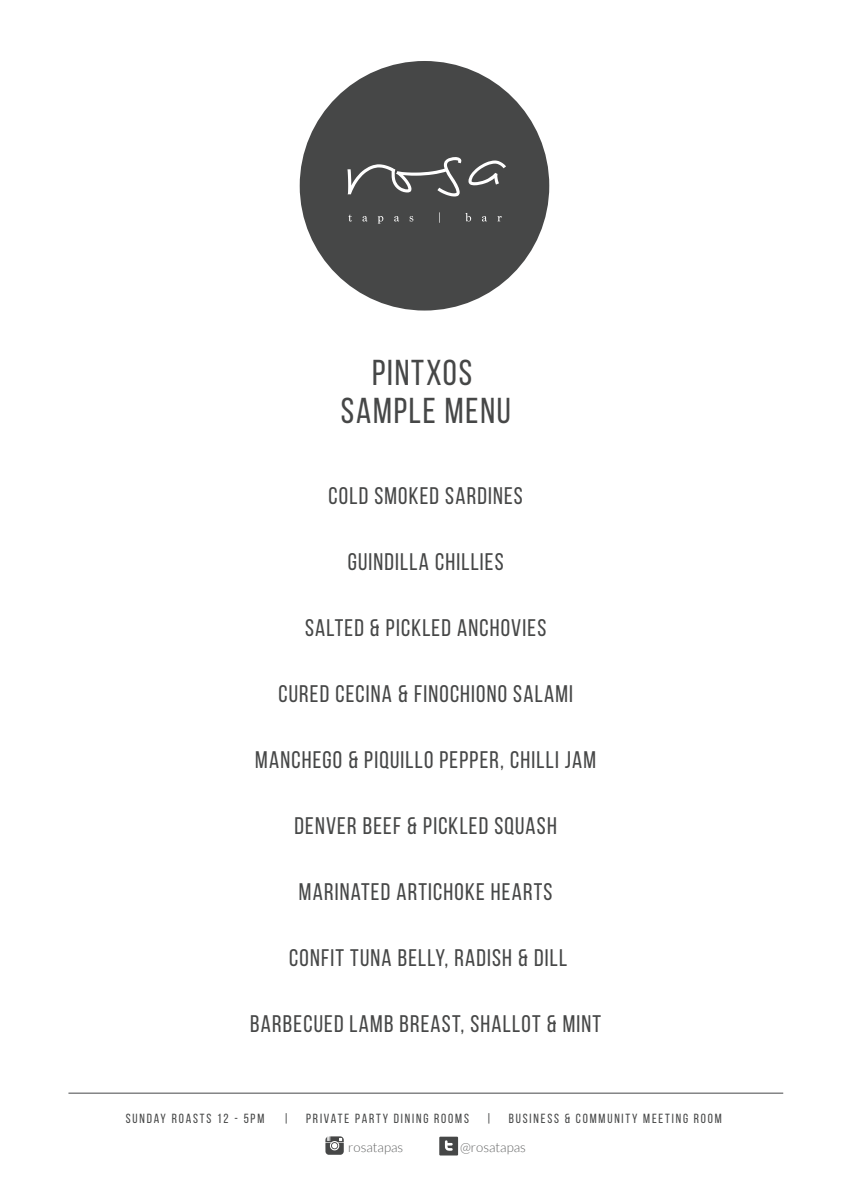
<style>
.page{position:relative;width:845px;height:1196px;background:#fff}
.page>*{position:absolute;margin:0;border:0;box-sizing:border-box;transform-origin:0 0}
.t1{font:36px/38px "Bebas Neue";letter-spacing:.05em;color:#464747;text-align:center}
.t2{font:24px "Bebas Neue";letter-spacing:.05em;color:#464747}
.t3{font:13.2px "Bebas Neue";letter-spacing:.14em;color:#464747}
.t4{font:300 13.2px "Lato";color:#626363}
</style>
<div class="page">
<div style="left:300px;top:61px;width:249px;height:249px;background:#464747;border-radius:50%"></div>
<svg style="left:347px;top:157px;width:115px;height:39px"></svg>
<svg style="left:468px;top:160px;width:38px;height:25px"></svg>
<svg style="left:348px;top:214px;width:4px;height:7px"></svg>
<svg style="left:362px;top:216px;width:5px;height:5px"></svg>
<svg style="left:378px;top:216px;width:5px;height:8px"></svg>
<svg style="left:394px;top:216px;width:5px;height:5px"></svg>
<svg style="left:410px;top:216px;width:3px;height:5px"></svg>
<svg style="left:465px;top:213px;width:6px;height:8px"></svg>
<svg style="left:482px;top:216px;width:5px;height:5px"></svg>
<svg style="left:497px;top:216px;width:5px;height:5px"></svg>
<svg style="left:439px;top:1136px;width:19px;height:19px"></svg>
<svg style="left:325px;top:1136px;width:19px;height:19px"></svg>
<hr style="left:68px;top:1092px;width:715px;height:1px;background:#464748">
<h1 class="t1" style="left:341px;top:353px;width:171px">PINTXOS<br>SAMPLE MENU</h1>
<p class="t2" style="left:329px;top:483px;width:196px">COLD SMOKED SARDINES</p>
<p class="t2" style="left:348px;top:549px;width:158px">GUINDILLA CHILLIES</p>
<p class="t2" style="left:305px;top:615px;width:243px">SALTED &amp; PICKLED ANCHOVIES</p>
<p class="t2" style="left:278px;top:681px;width:296px">CURED CECINA &amp; FINOCHIONO SALAMI</p>
<p class="t2" style="left:255px;top:747px;width:342px">MANCHEGO &amp; PIQUILLO PEPPER, CHILLI JAM</p>
<p class="t2" style="left:294px;top:813px;width:264px">DENVER BEEF &amp; PICKLED SQUASH</p>
<p class="t2" style="left:299px;top:879px;width:255px">MARINATED ARTICHOKE HEARTS</p>
<p class="t2" style="left:289px;top:945px;width:279px">CONFIT TUNA BELLY, RADISH &amp; DILL</p>
<p class="t2" style="left:250px;top:1011px;width:352px">BARBECUED LAMB BREAST, SHALLOT &amp; MINT</p>
<p class="t3" style="left:126px;top:1111px;width:140px">SUNDAY ROASTS 12 - 5PM</p>
<p class="t3" style="left:284px;top:1111px;width:6px">|</p>
<p class="t3" style="left:306px;top:1111px;width:164px">PRIVATE PARTY DINING ROOMS</p>
<p class="t3" style="left:486px;top:1111px;width:6px">|</p>
<p class="t3" style="left:509px;top:1111px;width:215px">BUSINESS &amp; COMMUNITY MEETING ROOM</p>
<p class="t4" style="left:348px;top:1140px;width:56px">rosatapas</p>
<p class="t4" style="left:460px;top:1140px;width:67px">@rosatapas</p>
</div>
